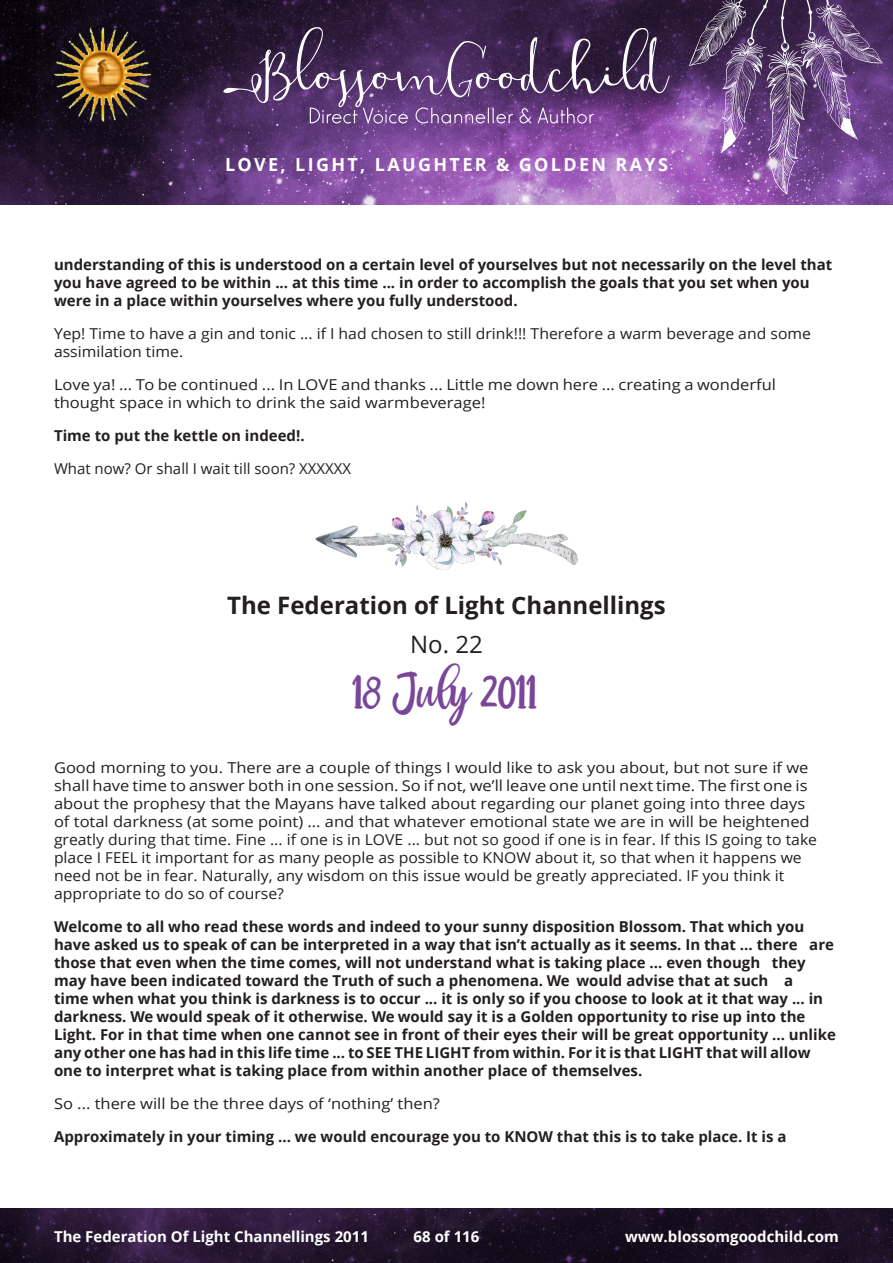
<style>
.page{position:relative;width:893px;height:1263px;background:#fff}
.page>*{position:absolute;margin:0;border:0;box-sizing:border-box;transform-origin:0 0}
.Headings{font:45px "bhatoshine";color:#7a4699}
.t1{font:700 24px "Open Sans";color:#231f20}
.t2{font:24px "Open Sans";color:#231f20}
.t3{font:700 18px "Open Sans";letter-spacing:.13em;color:#fff}
.Body_Text{font:700 15px/18px "Open Sans";color:#231f20}
.Body_Text-2{font:15px/18px "Open Sans";color:#231f20;scale:1.1 1}
.Body_Text-3{font:15px/18px "Open Sans";color:#231f20;scale:1.05 1}
.t4{font:700 15px "Open Sans";color:#fff}
.Body_Text-4{font:15px "Open Sans";color:#231f20}
</style>
<div class="page">
<img style="left:0;top:0;width:893px;height:205px">
<svg style="left:223px;top:27px;width:447px;height:97px;background:#5a3f6c"></svg>
<img style="left:54px;top:27px;width:97px;height:97px">
<svg style="left:689px;top:0;width:194px;height:195px;background:#74528a"></svg>
<img style="left:0;top:1209px;width:893px;height:54px">
<img style="left:316px;top:503px;width:261px;height:66px">
<p class="t3" style="left:225px;top:152px;width:444px">LOVE, LIGHT, LAUGHTER &amp; GOLDEN RAYS</p>
<p class="Body_Text" style="left:54px;top:255px;width:780px">understanding of this is understood on a certain level of yourselves but not necessarily on the level that you have agreed to be within ... at this time ... in order to accomplish the goals that you set when you were in a place within yourselves where you fully understood.</p>
<p class="Body_Text-3" style="left:54px;top:324px;width:722px">Yep! Time to have a gin and tonic ... if I had chosen to still drink!!! Therefore a warm beverage and some assimilation time.</p>
<p class="Body_Text-2" style="left:54px;top:375px;width:658px">Love ya! ... To be continued ... In LOVE and thanks ... Little me down here ... creating a wonderful thought space in which to drink the said warm beverage!</p>
<p class="Body_Text" style="left:54px;top:426px;width:252px">Time to put the kettle on indeed!.</p>
<p class="Body_Text-4" style="left:54px;top:458px;width:299px">What now? Or shall I wait till soon? XXXXXX</p>
<p class="t1" style="left:227px;top:589px;width:440px">The Federation of Light Channellings</p>
<p class="t2" style="left:410px;top:628px;width:74px">No. 22</p>
<p class="Headings" style="left:354px;top:658px;width:186px">18 July 2011</p>
<p class="Body_Text-2" style="left:54px;top:758px;width:695px">Good morning to you. There are a couple of things I would like to ask you about, but not sure if we shall have time to answer both in one session. So if not, we’ll leave one until next time. The first one is about the prophesy that the Mayans have talked about regarding our planet going into three days of total darkness (at some point) ... and that whatever emotional state we are in will be heightened greatly during that time. Fine ... if one is in LOVE ... but not so good if one is in fear. If this IS going to take place I FEEL it important for as many people as possible to KNOW about it, so that when it happens we need not be in fear. Naturally, any wisdom on this issue would be greatly appreciated. IF you think it appropriate to do so of course?</p>
<p class="Body_Text" style="left:54px;top:917px;width:783px">Welcome to all who read these words and indeed to your sunny disposition Blossom. That which you have asked us to speak of can be interpreted in a way that isn’t actually as it seems. In that ... there are those that even when the time comes, will not understand what is taking place ... even though they may have been indicated toward the Truth of such a phenomena. We would advise that at such a<br>time when what you think is darkness is to occur ... it is only so if you choose to look at it that way ... in darkness. We would speak of it otherwise. We would say it is a Golden opportunity to rise up into the Light. For in that time when one cannot see in front of their eyes their will be great opportunity ... unlike any other one has had in this life time ... to SEE THE LIGHT from within. For it is that LIGHT that will allow one to interpret what is taking place from within another place of themselves.</p>
<p class="Body_Text-2" style="left:54px;top:1094px;width:352px">So ... there will be the three days of ‘nothing’ then?</p>
<p class="Body_Text" style="left:54px;top:1127px;width:734px">Approximately in your timing ... we would encourage you to KNOW that this is to take place. It is a</p>
<p class="t4" style="left:54px;top:1226px;width:316px">The Federation Of Light Channellings 2011</p>
<p class="t4" style="left:414px;top:1226px;width:67px">68 of 116</p>
<p class="t4" style="left:625px;top:1226px;width:215px">www.blossomgoodchild.com</p>
</div>
